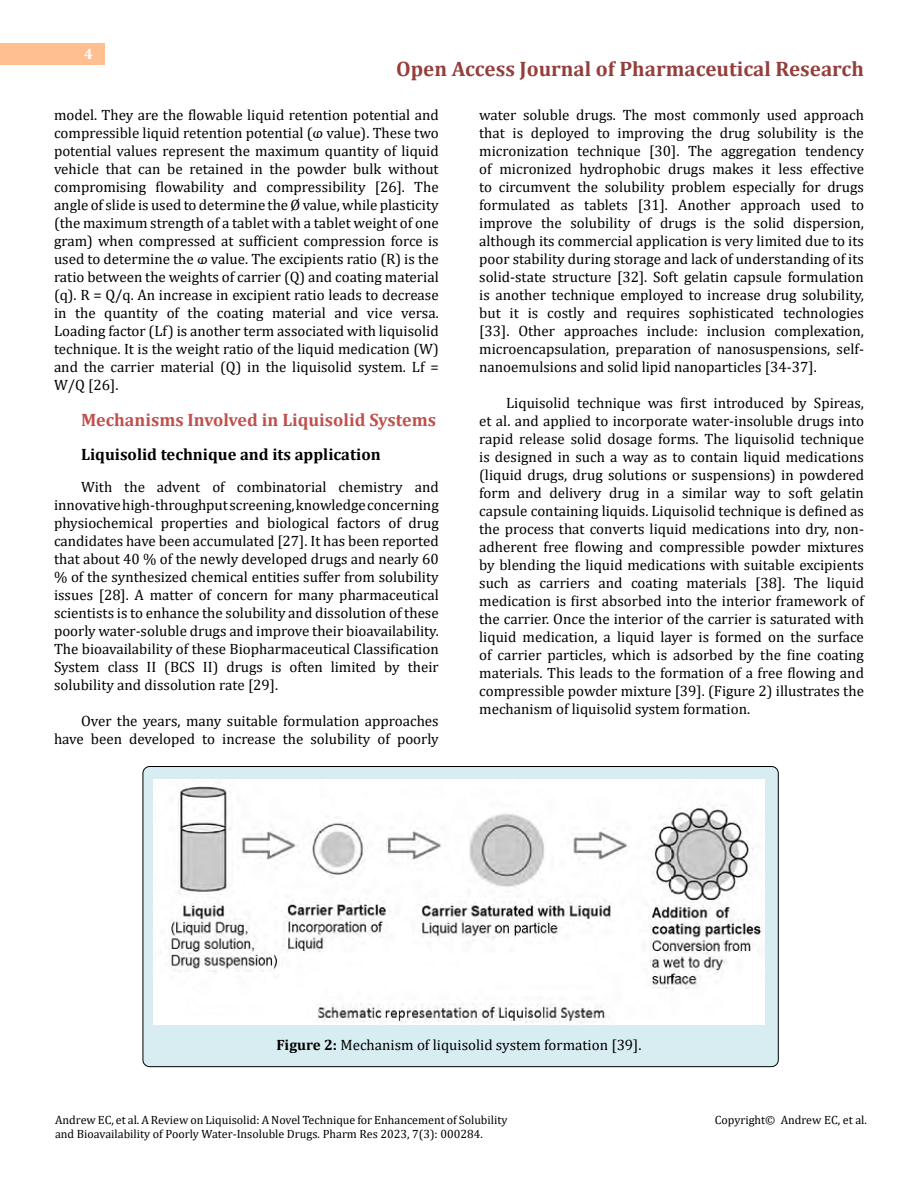
<style>
.page{position:relative;width:918px;height:1188px;background:#fff}
.page>*{position:absolute;margin:0;border:0;box-sizing:border-box;transform-origin:0 0}
.t1{font:700 21px "Cambria";color:#953f3c}
.t2{font:700 18px "Cambria";color:#c0504d}
.t3{font:700 16.5px "Cambria";color:#000}
.t4{font:15px/18px "Cambria";color:#000;text-align:justify}
.t5{font:700 15px "Cambria";color:#fff}
.t6{font:12px/14.4px "Cambria";color:#000}
.s1{font-weight:700}
</style>
<div class="page">
<div style="left:0;top:43px;width:105px;height:21px;background:#ffbf91"></div>
<div style="left:143px;top:767px;width:635px;height:300px;background:#d8edf2;border-radius:7px"></div>
<img style="left:154px;top:780px;width:610px;height:245px">
<p class="t5" style="left:84px;top:44px;width:10px">4</p>
<h1 class="t1" style="left:396px;top:54px;width:469px">Open Access Journal of Pharmaceutical Research</h1>
<p class="t4" style="left:54px;top:105px;width:386px">model. They are the flowable liquid retention potential and compressible liquid retention potential (ⱷ value). These two potential values represent the maximum quantity of liquid vehicle that can be retained in the powder bulk without compromising flowability and compressibility [26]. The angle of slide is used to determine the Ø value, while plasticity (the maximum strength of a tablet with a tablet weight of one gram) when compressed at sufficient compression force is used to determine the ⱷ value. The excipients ratio (R) is the ratio between the weights of carrier (Q) and coating material (q). R = Q/q. An increase in excipient ratio leads to decrease in the quantity of the coating material and vice versa.<br>Loading factor (Lf) is another term associated with liquisolid technique. It is the weight ratio of the liquid medication (W) and the carrier material (Q) in the liquisolid system. Lf = W/Q [26].</p>
<p class="t2" style="left:81px;top:407px;width:357px">Mechanisms Involved in Liquisolid Systems</p>
<p class="t3" style="left:81px;top:443px;width:301px">Liquisolid technique and its application</p>
<p class="t4" style="left:54px;top:477px;width:386px;text-indent:27px">With the advent of combinatorial chemistry and innovative high-throughput screening, knowledge concerning physiochemical properties and biological factors of drug candidates have been accumulated [27]. It has been reported that about 40 % of the newly developed drugs and nearly 60 % of the synthesized chemical entities suffer from solubility issues [28]. A matter of concern for many pharmaceutical scientists is to enhance the solubility and dissolution of these poorly water-soluble drugs and improve their bioavailability.<br>The bioavailability of these Biopharmaceutical Classification System class II (BCS II) drugs is often limited by their solubility and dissolution rate [29].</p>
<p class="t4" style="left:54px;top:711px;width:386px;text-align:right">Over the years, many suitable formulation approaches have been developed to increase the solubility of poorly</p>
<p class="t4" style="left:479px;top:105px;width:386px">water soluble drugs. The most commonly used approach that is deployed to improving the drug solubility is the micronization technique [30]. The aggregation tendency of micronized hydrophobic drugs makes it less effective to circumvent the solubility problem especially for drugs formulated as tablets [31]. Another approach used to improve the solubility of drugs is the solid dispersion, although its commercial application is very limited due to its poor stability during storage and lack of understanding of its solid-state structure [32]. Soft gelatin capsule formulation is another technique employed to increase drug solubility, but it is costly and requires sophisticated technologies [33]. Other approaches include: inclusion complexation, microencapsulation, preparation of nanosuspensions, self&shy;nanoemulsions and solid lipid nanoparticles [34-37].</p>
<p class="t4" style="left:479px;top:393px;width:386px;text-indent:27px">Liquisolid technique was first introduced by Spireas, et al. and applied to incorporate water-insoluble drugs into rapid release solid dosage forms. The liquisolid technique is designed in such a way as to contain liquid medications (liquid drugs, drug solutions or suspensions) in powdered form and delivery drug in a similar way to soft gelatin capsule containing liquids. Liquisolid technique is defined as the process that converts liquid medications into dry, non&shy;adherent free flowing and compressible powder mixtures by blending the liquid medications with suitable excipients such as carriers and coating materials [38]. The liquid medication is first absorbed into the interior framework of the carrier. Once the interior of the carrier is saturated with liquid medication, a liquid layer is formed on the surface of carrier particles, which is adsorbed by the fine coating materials. This leads to the formation of a free flowing and compressible powder mixture [39]. (Figure 2) illustrates the mechanism of liquisolid system formation.</p>
<p class="t4" style="left:276px;top:1035px;width:367px"><span class="s1">Figure 2:</span> Mechanism of liquisolid system formation [39].</p>
<p class="t6" style="left:55px;top:1112px;width:454px">Andrew EC, et al. A Review on Liquisolid: A Novel Technique for Enhancement of Solubility and Bioavailability of Poorly Water-Insoluble Drugs. Pharm Res 2023, 7(3): 000284.</p>
<p class="t6" style="left:715px;top:1112px;width:154px">Copyright© Andrew EC, et al.</p>
</div>
